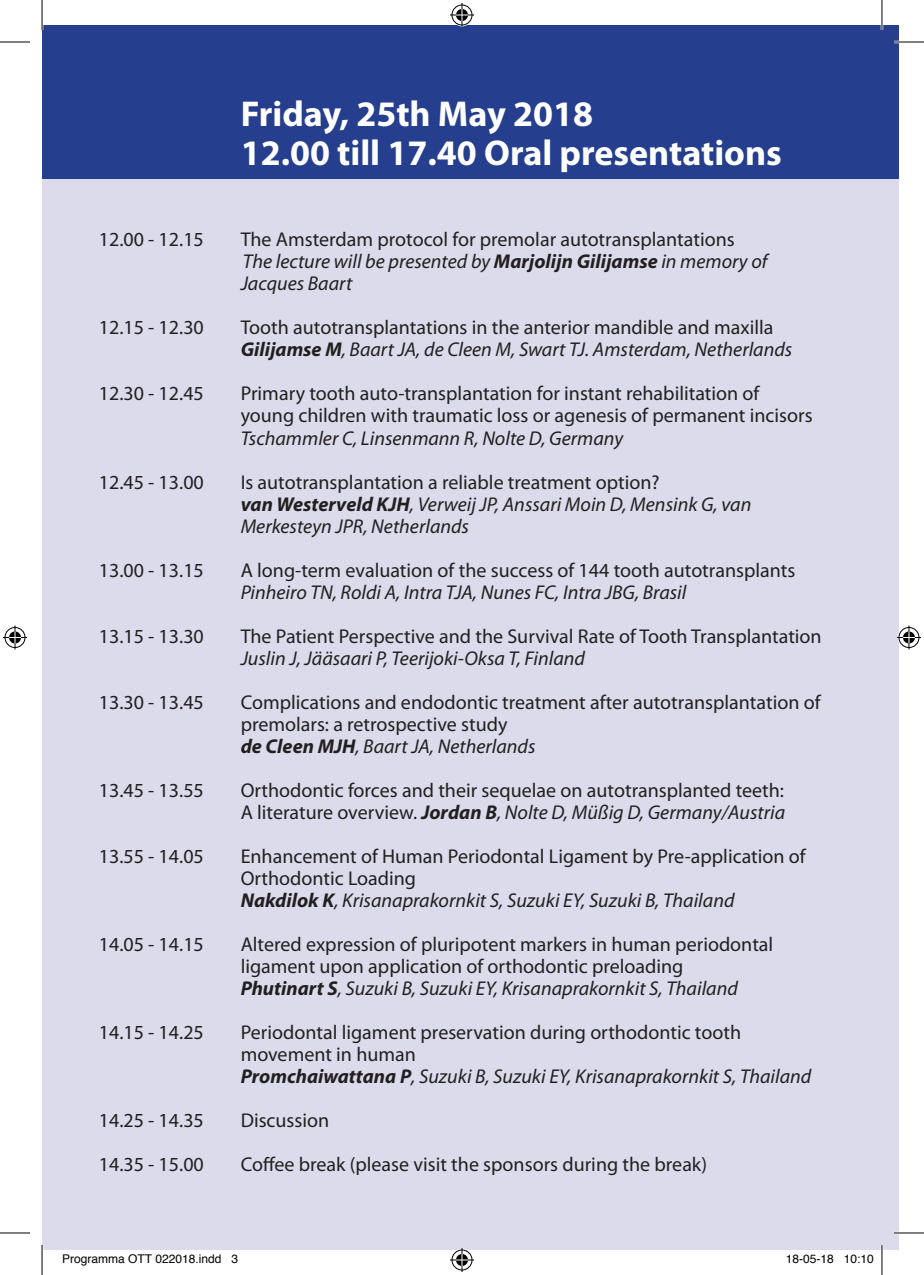
<style>
.page{position:relative;width:924px;height:1275px;background:#fff}
.page>*{position:absolute;margin:0;border:0;box-sizing:border-box;transform-origin:0 0}
.t1{font:700 36px/38.8px "Myriad Pro";color:#fff}
.t2{font:20px/22px "Myriad Pro";color:#231f20}
.t3{font:italic 20px/22px "Myriad Pro";color:#231f20}
.t4{font:12px "Helvetica";color:#000}
.s1{font-style:italic}
.s2{font-weight:700;font-style:italic}
.s3{font-style:normal}
.s4{font-weight:700}
</style>
<div class="page">
<div style="left:42px;top:178px;width:856px;height:1072px;background:#dbdbeb"></div>
<div style="left:42px;top:25px;width:856px;height:153px;background:#253f8e"></div>
<hr style="left:893px;top:41px;width:30px;height:2px;background:#fff">
<hr style="left:893px;top:1231px;width:30px;height:3px;background:#fff">
<hr style="left:880px;top:0;width:2px;height:30px;background:#fff">
<hr style="left:880px;top:1245px;width:2px;height:30px;background:#fff">
<hr style="left:0;top:42px;width:30px;height:1px;background:#000">
<hr style="left:893px;top:42px;width:30px;height:1px;background:#000">
<hr style="left:0;top:1232px;width:30px;height:1px;background:#000">
<hr style="left:893px;top:1232px;width:30px;height:1px;background:#000">
<hr style="left:42px;top:0;width:1px;height:30px;background:#000">
<hr style="left:42px;top:1245px;width:1px;height:30px;background:#000">
<hr style="left:881px;top:0;width:1px;height:30px;background:#000">
<hr style="left:881px;top:1245px;width:1px;height:30px;background:#000">
<svg style="left:450px;top:3px;width:24px;height:24px"></svg>
<svg style="left:450px;top:1248px;width:24px;height:24px"></svg>
<svg style="left:3px;top:625px;width:24px;height:24px"></svg>
<svg style="left:897px;top:625px;width:23px;height:24px"></svg>
<p class="t1" style="left:240px;top:93px;width:542px">Friday, 25th May 2018<br>12.00 till 17.40 Oral presentations</p>
<p class="t2" style="left:99px;top:228px;width:106px">12.00 - 12.15</p>
<p class="t2" style="left:240px;top:228px;width:528px">The Amsterdam protocol for premolar autotransplantations<br><span class="s1">The lecture will be presented by</span> <span class="s2">Marjolijn Gilijamse</span> <span class="s1">in memory of<br>Jacques Baart</span></p>
<p class="t2" style="left:99px;top:316px;width:106px">12.15 - 12.30</p>
<p class="t2" style="left:240px;top:316px;width:553px">Tooth autotransplantations in the anterior mandible and maxilla<br><span class="s2">Gilijamse M</span><span class="s1">, Baart JA, de Cleen M, Swart TJ. Amsterdam, Netherlands</span></p>
<p class="t2" style="left:99px;top:382px;width:106px">12.30 - 12.45</p>
<p class="t2" style="left:240px;top:382px;width:573px">Primary tooth auto-transplantation for instant rehabilitation of young children with traumatic loss or agenesis of permanent incisors<br><span class="s1">Tschammler C, Linsenmann R, Nolte D, Germany</span></p>
<p class="t2" style="left:99px;top:470px;width:106px">12.45 - 13.00</p>
<p class="t3" style="left:240px;top:470px;width:512px"><span class="s3">Is autotransplantation a reliable treatment option?<br></span><span class="s4">van Westerveld KJH</span>, Verweij JP, Anssari Moin D, Mensink G, van<br>Merkesteyn JPR, Netherlands</p>
<p class="t2" style="left:99px;top:558px;width:106px">13.00 - 13.15</p>
<p class="t2" style="left:240px;top:558px;width:556px">A long-term evaluation of the success of 144 tooth autotransplants<br><span class="s1">Pinheiro TN, Roldi A, Intra TJA, Nunes FC, Intra JBG, Brasil</span></p>
<p class="t2" style="left:99px;top:624px;width:106px">13.15 - 13.30</p>
<p class="t2" style="left:240px;top:624px;width:582px">The Patient Perspective and the Survival Rate of Tooth Transplantation<br><span class="s1">Juslin J, Jääsaari P, Teerijoki-Oksa T, Finland</span></p>
<p class="t2" style="left:99px;top:690px;width:106px">13.30 - 13.45</p>
<p class="t2" style="left:240px;top:690px;width:581px">Complications and endodontic treatment after autotransplantation of premolars: a retrospective study<br><span class="s2">de Cleen MJH</span><span class="s1">, Baart JA, Netherlands</span></p>
<p class="t2" style="left:99px;top:778px;width:106px">13.45 - 13.55</p>
<p class="t2" style="left:240px;top:778px;width:546px">Orthodontic forces and their sequelae on autotransplanted teeth:<br>A literature overview. <span class="s2">Jordan B</span><span class="s1">, Nolte D, Müßig D, Germany/Austria</span></p>
<p class="t2" style="left:99px;top:844px;width:106px">13.55 - 14.05</p>
<p class="t2" style="left:240px;top:844px;width:566px">Enhancement of Human Periodontal Ligament by Pre-application of<br>Orthodontic Loading<br><span class="s2">Nakdilok K</span><span class="s1">, Krisanaprakornkit S, Suzuki EY, Suzuki B, Thailand</span></p>
<p class="t2" style="left:99px;top:932px;width:106px">14.05 - 14.15</p>
<p class="t2" style="left:240px;top:932px;width:534px">Altered expression of pluripotent markers in human periodontal ligament upon application of orthodontic preloading<br><span class="s2">Phutinart S</span><span class="s1">, Suzuki B, Suzuki EY, Krisanaprakornkit S, Thailand</span></p>
<p class="t2" style="left:99px;top:1020px;width:106px">14.15 - 14.25</p>
<p class="t2" style="left:240px;top:1020px;width:572px">Periodontal ligament preservation during orthodontic tooth movement in human<br><span class="s2">Promchaiwattana P</span><span class="s1">, Suzuki B, Suzuki EY, Krisanaprakornkit S, Thailand</span></p>
<p class="t2" style="left:99px;top:1108px;width:106px">14.25 - 14.35</p>
<p class="t2" style="left:240px;top:1108px;width:90px">Discussion</p>
<p class="t2" style="left:99px;top:1152px;width:106px">14.35 - 15.00</p>
<p class="t2" style="left:240px;top:1152px;width:467px">Coffee break (please visit the sponsors during the break)</p>
<p class="t4" style="left:62px;top:1249px;width:178px">Programma OTT 022018.indd 3</p>
<p class="t4" style="left:785px;top:1249px;width:90px">18-05-18 10:10</p>
</div>
